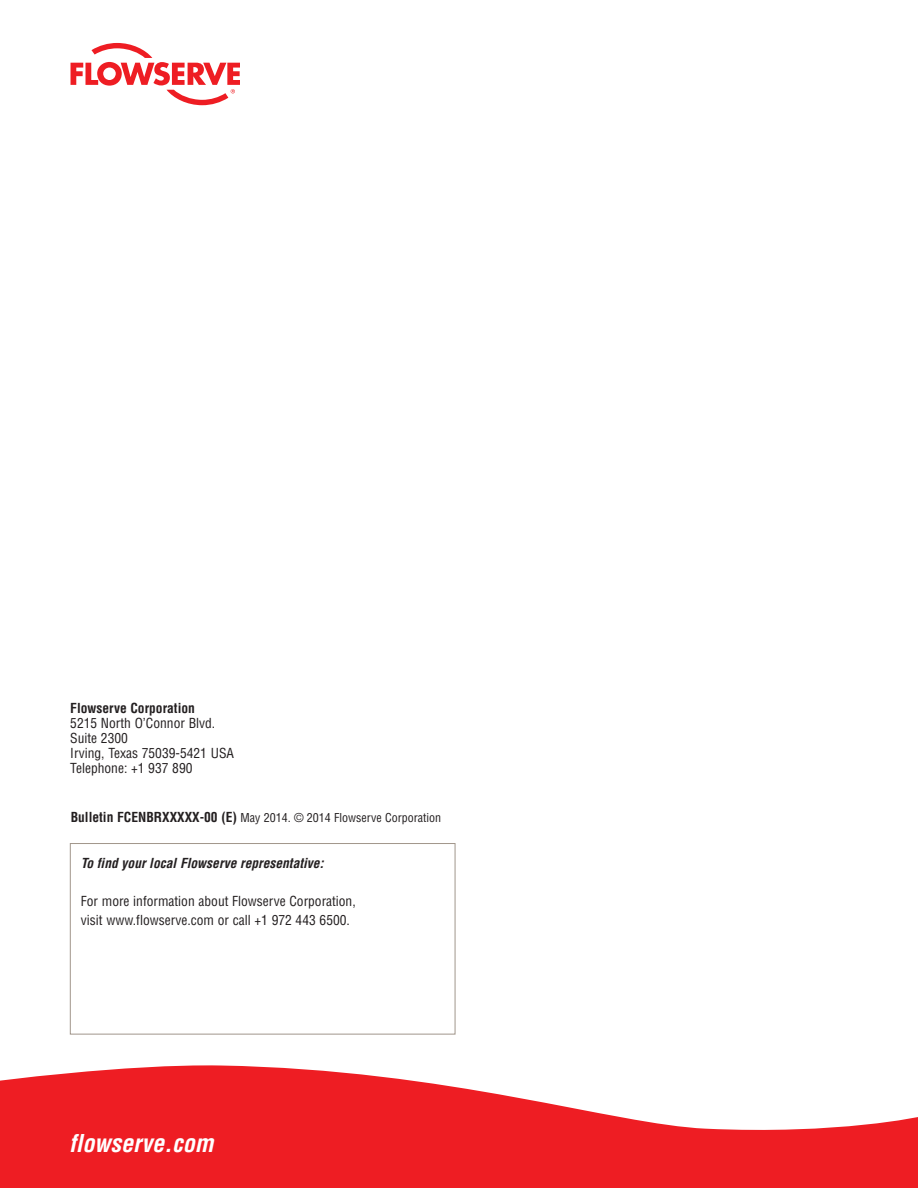
<style>
.page{position:relative;width:918px;height:1188px;background:#fff}
.page>*{position:absolute;margin:0;border:0;box-sizing:border-box;transform-origin:0 0}
.MB-Body_Copy{font:italic 700 condensed 24px "Helvetica LT Std";color:#fff}
.MB-Address_Text{font:condensed 13.5px "Helvetica LT Std";color:#231f20}
.t1{font:italic 700 condensed 13.5px "Helvetica LT Std";color:#231f20}
.MB-Address_Text-2{font:700 condensed 13.5px "Helvetica LT Std";color:#231f20}
.t2{font:condensed 12px "Helvetica LT Std";color:#231f20}
.s1{font-weight:700;font-size:13.5px}
</style>
<div class="page">
<svg style="left:71px;top:43px;width:169px;height:62px"></svg>
<svg style="left:0;top:1065px;width:918px;height:123px;fill:#ee1d23"></svg>
<div style="left:70px;top:843px;width:385px;height:191px;border:1px solid #a1968b"></div>
<p class="MB-Address_Text-2" style="left:70px;top:700px;width:126px">Flowserve Corporation</p>
<p class="MB-Address_Text" style="left:70px;top:715px;width:147px">5215 North O’Connor Blvd.</p>
<p class="MB-Address_Text" style="left:70px;top:730px;width:59px">Suite 2300</p>
<p class="MB-Address_Text" style="left:70px;top:745px;width:165px">Irving, Texas 75039-5421 USA</p>
<p class="MB-Address_Text" style="left:70px;top:760px;width:124px">Telephone: +1 937 890</p>
<p class="t2" style="left:71px;top:810px;width:372px"><span class="s1">Bulletin FCENBRXXXXX-00 (E)</span> May 2014. © 2014 Flowserve Corporation</p>
<p class="t1" style="left:81px;top:855px;width:244px">To find your local Flowserve representative:</p>
<p class="MB-Address_Text" style="left:81px;top:892px;width:276px">For more information about Flowserve Corporation,</p>
<p class="MB-Address_Text" style="left:81px;top:912px;width:271px">visit www.flowserve.com or call +1 972 443 6500.</p>
<p class="MB-Body_Copy" style="left:69px;top:1128px;width:146px">flowserve.com</p>
</div>
